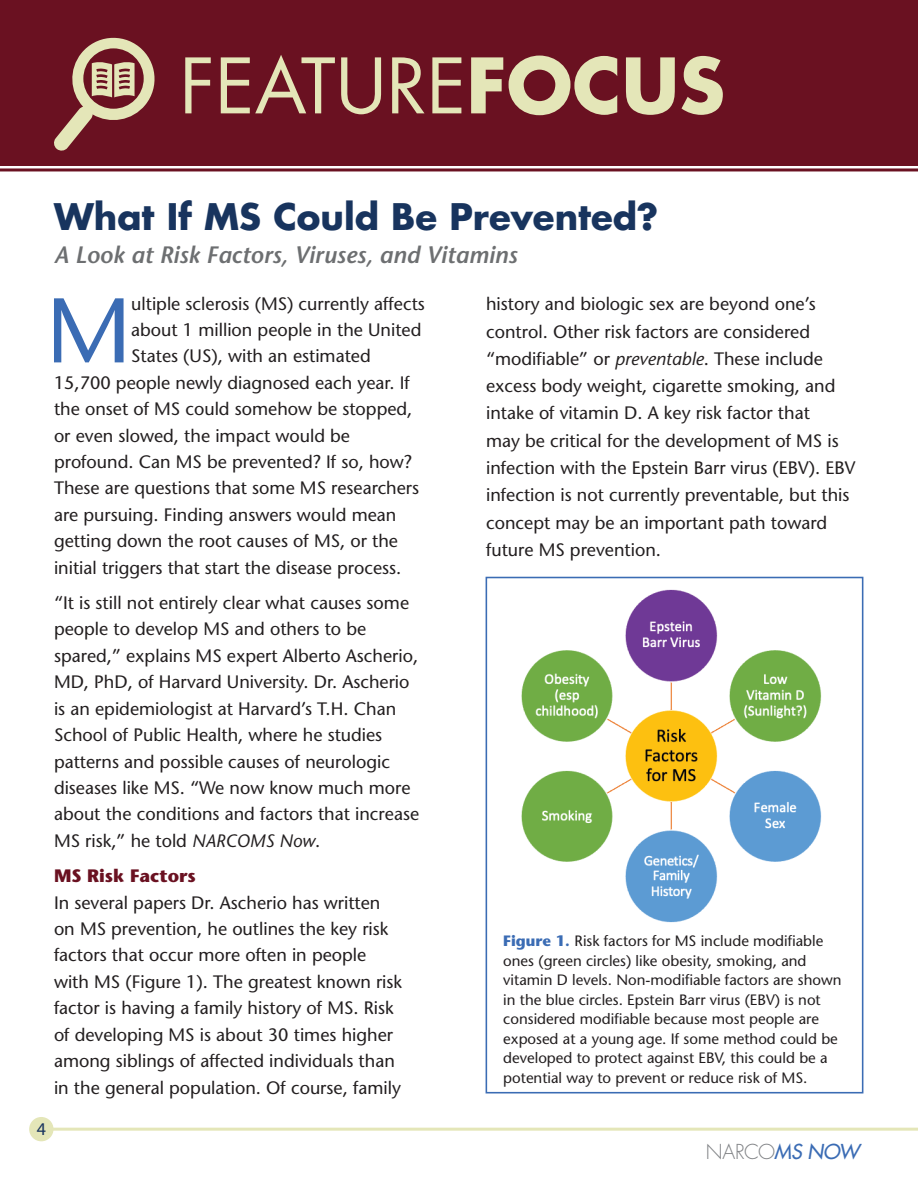
<style>
.page{position:relative;width:918px;height:1188px;background:#fff}
.page>*{position:absolute;margin:0;border:0;box-sizing:border-box;transform-origin:0 0}
.Text{font:91.5px "Stone Sans";color:#3b6cb4}
.t1{font:74.25px "Futura";color:#e4e6b8}
.Main_Head{font:700 35.55px "Futura";color:#18345e}
.Main_Subhead{font:italic 600 23.7px "Stone Sans";color:#6d6f71}
.t2{font:300 20.1px "Futura";letter-spacing:-.025em;color:#808285}
.Text-2{font:18px/26.4px "Stone Sans";color:#231f20}
.Subhead_1{font:700 18px "Stone Sans";color:#6a1121}
.t3{font:18px "Myriad Pro";color:#18345e}
.Table_Head{font:15px/19.5px "Stone Sans";color:#231f20}
.s1{font-weight:700}
.s2{font-style:italic}
.s3{font-weight:700;color:#3b6cb4}
.s4{font-weight:400;font-style:italic;color:#3b6cb4}
</style>
<div class="page">
<div style="left:0;top:0;width:918px;height:165px;background:#6a1121"></div>
<svg style="left:54px;top:37px;width:101px;height:114px"></svg>
<hr style="left:0;top:168px;width:918px;height:3px;background:#6a1121">
<div style="left:486px;top:577px;width:377px;height:516px;border:2px solid #3b6cb4"></div>
<img style="left:521px;top:589px;width:301px;height:334px">
<hr style="left:41px;top:1128px;width:877px;height:3px;background:#e4e6b8">
<div style="left:29px;top:1117px;width:25px;height:24px;background:#e4e6b8;border-radius:50%"></div>
<p class="t1" style="left:180px;top:35px;width:547px">FEATURE<span class="s1">FOCUS</span></p>
<p class="Main_Head" style="left:54px;top:192px;width:606px">What If MS Could Be Prevented?</p>
<p class="Main_Subhead" style="left:54px;top:240px;width:465px">A Look at Risk Factors, Viruses, and Vitamins</p>
<p class="Text" style="left:46px;top:274px;width:86px">M</p>
<p class="Text-2" style="left:131px;top:291px;width:295px">ultiple sclerosis (MS) currently affects</p>
<p class="Text-2" style="left:131px;top:317px;width:292px">about 1 million people in the United</p>
<p class="Text-2" style="left:131px;top:343px;width:241px">States (US), with an estimated</p>
<p class="Text-2" style="left:54px;top:369px;width:357px">15,700 people newly diagnosed each year. If</p>
<p class="Text-2" style="left:54px;top:396px;width:360px">the onset of MS could somehow be stopped,</p>
<p class="Text-2" style="left:54px;top:422px;width:298px">or even slowed, the impact would be</p>
<p class="Text-2" style="left:54px;top:448px;width:360px">profound. Can MS be prevented? If so, how?</p>
<p class="Text-2" style="left:54px;top:475px;width:367px">These are questions that some MS researchers</p>
<p class="Text-2" style="left:54px;top:501px;width:344px">are pursuing. Finding answers would mean</p>
<p class="Text-2" style="left:54px;top:528px;width:346px">getting down the root causes of MS, or the</p>
<p class="Text-2" style="left:54px;top:554px;width:349px">initial triggers that start the disease process.</p>
<p class="Text-2" style="left:54px;top:589px;width:367px">“It is still not entirely clear what causes some people to develop MS and others to be spared,” explains MS expert Alberto Ascherio, MD, PhD, of Harvard University. Dr. Ascherio is an epidemiologist at Harvard’s T.H. Chan School of Public Health, where he studies patterns and possible causes of neurologic diseases like MS. “We now know much more about the conditions and factors that increase MS risk,” he told <span class="s2">NARCOMS Now</span>.</p>
<p class="Subhead_1" style="left:54px;top:865px;width:143px">MS Risk Factors</p>
<p class="Text-2" style="left:54px;top:889px;width:350px">In several papers Dr. Ascherio has written on MS prevention, he outlines the key risk factors that occur more often in people with MS (Figure 1). The greatest known risk factor is having a family history of MS. Risk of developing MS is about 30 times higher among siblings of affected individuals than in the general population. Of course, family</p>
<p class="t3" style="left:37px;top:1117px;width:11px">4</p>
<p class="Text-2" style="left:486px;top:290px;width:371px;line-height:27.3px">history and biologic sex are beyond one’s control. Other risk factors are considered “modifiable” or <span class="s2">preventable</span>. These include excess body weight, cigarette smoking, and intake of vitamin D. A key risk factor that<br>may be critical for the development of MS is infection with the Epstein Barr virus (EBV). EBV infection is not currently preventable, but this concept may be an important path toward future MS prevention.</p>
<p class="Table_Head" style="left:503px;top:931px;width:340px"><span class="s3">Figure 1.</span> Risk factors for MS include modifiable ones (green circles) like obesity, smoking, and vitamin D levels. Non-modifiable factors are shown in the blue circles. Epstein Barr virus (EBV) is not considered modifiable because most people are exposed at a young age. If some method could be developed to protect against EBV, this could be a potential way to prevent or reduce risk of MS.</p>
<p class="t2" style="left:706px;top:1139px;width:155px">NARCO<span class="s4">MS NOW</span></p>
</div>
